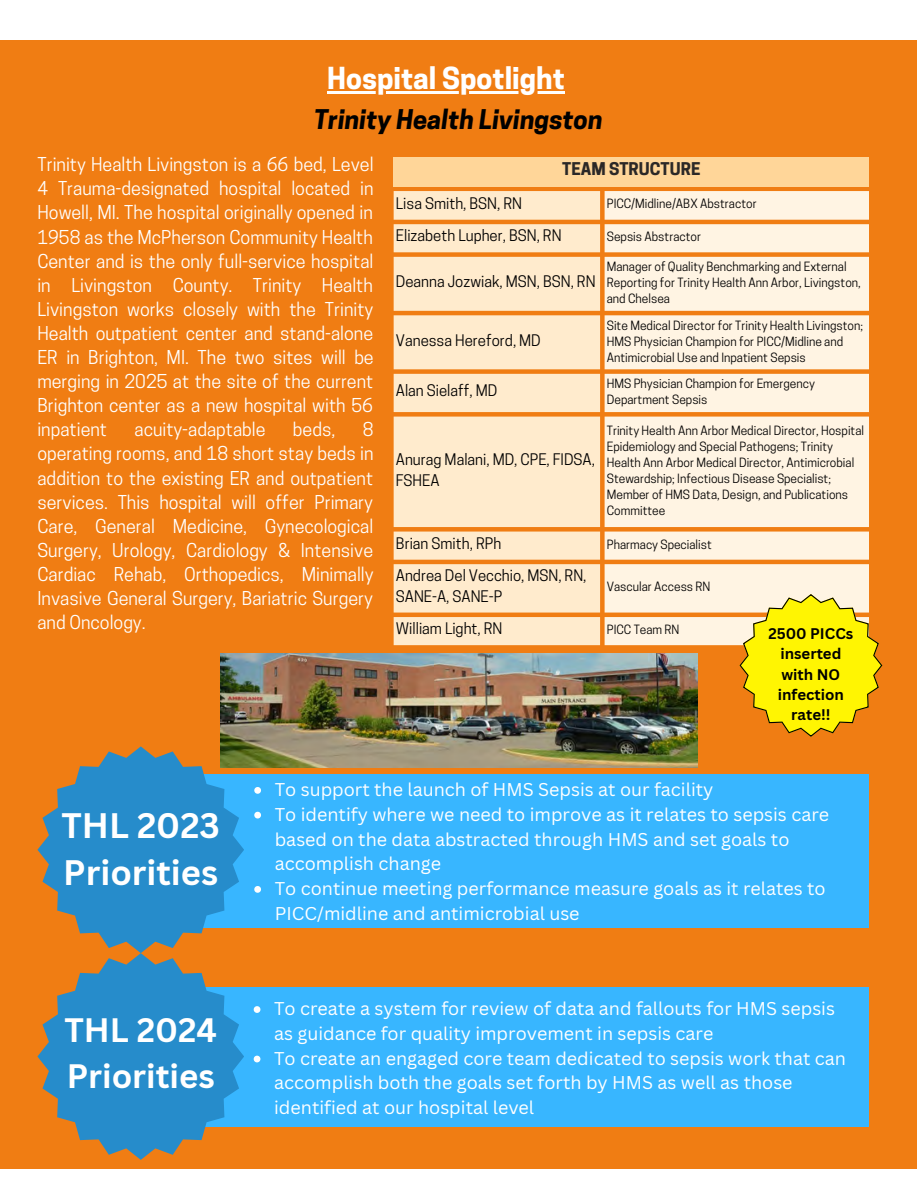
<style>
.page{position:relative;width:918px;height:1188px;background:#fff}
.page>*{position:absolute;margin:0;border:0;box-sizing:border-box;transform-origin:0 0}
.t1{font:700 34.5px/47.2px "Canva Sans";color:#fff}
.t2{font:700 33px/46.2px "Canva Sans";color:#fff}
.t3{font:700 28.5px "Cooper Hewitt";color:#fff}
.t4{font:italic 700 25.5px "Cooper Hewitt";color:#000}
.t5{font:18px/24.2px "Cooper Hewitt";color:#fff;text-align:justify}
.t6{font:18px/24.8px "Canva Sans";color:#fff}
.t7{font:700 16.5px "Cooper Hewitt";color:#2b2827}
.t8{font:15px/21px "Cooper Hewitt";color:#000}
.t9{font:700 15px/20.2px "Canva Sans";color:#000;text-align:center}
.t10{font:12px/16px "Cooper Hewitt";color:#000}
</style>
<div class="page">
<div style="left:0;top:41px;width:917px;height:1128px;background:#f07d13"></div>
<div style="left:394px;top:157px;width:475px;height:30px;background:#ffd699"></div>
<svg style="left:394px;top:191px;width:206px;height:454px;background:#fde2be"></svg>
<svg style="left:605px;top:191px;width:264px;height:454px;background:#fdead2"></svg>
<div style="left:203px;top:774px;width:666px;height:154px;background:#38b6ff"></div>
<div style="left:203px;top:987px;width:666px;height:139px;background:#38b6ff"></div>
<svg style="left:37px;top:746px;width:207px;height:414px"></svg>
<svg style="left:254px;top:1006px;width:6px;height:7px"></svg>
<svg style="left:254px;top:1056px;width:6px;height:6px"></svg>
<img style="left:221px;top:653px;width:477px;height:115px">
<hr style="left:327px;top:91px;width:238px;height:3px;background:#fff">
<svg style="left:254px;top:787px;width:7px;height:7px"></svg>
<svg style="left:254px;top:812px;width:7px;height:7px"></svg>
<svg style="left:254px;top:886px;width:7px;height:7px"></svg>
<svg style="left:739px;top:594px;width:143px;height:143px"></svg>
<p class="t3" style="left:327px;top:68px;width:239px">Hospital Spotlight</p>
<p class="t4" style="left:314px;top:110px;width:290px">Trinity Health Livingston</p>
<p class="t5" style="left:37px;top:155px;width:338px">Trinity Health Livingston is a 66 bed, Level 4 Trauma-designated hospital located in Howell, MI. The hospital originally opened in 1958 as the McPherson Community Health Center and is the only full-service hospital in Livingston County. Trinity Health Livingston works closely with the Trinity Health outpatient center and stand-alone ER in Brighton, MI. The two sites will be merging in 2025 at the site of the current Brighton center as a new hospital with 56 inpatient</p>
<p class="t5" style="left:134px;top:420px;width:133px">acuity-adaptable</p>
<p class="t5" style="left:293px;top:420px;width:44px">beds,</p>
<p class="t5" style="left:37px;top:420px;width:338px;text-indent:325px">8 operating rooms, and 18 short stay beds in addition to the existing ER and outpatient services. This hospital will offer Primary Care, General Medicine, Gynecological Surgery, Urology, Cardiology &amp; Intensive Cardiac Rehab, Orthopedics, Minimally Invasive General Surgery, Bariatric Surgery and Oncology.</p>
<p class="t7" style="left:562px;top:162px;width:140px">TEAM STRUCTURE</p>
<p class="t8" style="left:396px;top:195px;width:128px">Lisa Smith, BSN, RN</p>
<p class="t10" style="left:607px;top:197px;width:151px">PICC/Midline/ABX Abstractor</p>
<p class="t8" style="left:396px;top:227px;width:167px">Elizabeth Lupher, BSN, RN</p>
<p class="t10" style="left:607px;top:230px;width:96px">Sepsis Abstractor</p>
<p class="t8" style="left:396px;top:273px;width:201px">Deanna Jozwiak, MSN, BSN, RN</p>
<p class="t10" style="left:607px;top:260px;width:255px">Manager of Quality Benchmarking and External<br>Reporting for Trinity Health Ann Arbor, Livingston, and Chelsea</p>
<p class="t8" style="left:396px;top:331px;width:146px">Vanessa Hereford, MD</p>
<p class="t10" style="left:607px;top:319px;width:258px">Site Medical Director for Trinity Health Livingston;<br>HMS Physician Champion for PICC/Midline and<br>Antimicrobial Use and Inpatient Sepsis</p>
<p class="t8" style="left:396px;top:382px;width:103px">Alan Sielaff, MD</p>
<p class="t10" style="left:607px;top:377px;width:210px">HMS Physician Champion for Emergency<br>Department Sepsis</p>
<p class="t8" style="left:396px;top:451px;width:201px">Anurag Malani, MD, CPE, FIDSA,<br>FSHEA</p>
<p class="t10" style="left:607px;top:424px;width:259px">Trinity Health Ann Arbor Medical Director, Hospital Epidemiology and Special Pathogens; Trinity Health Ann Arbor Medical Director, Antimicrobial Stewardship; Infectious Disease Specialist; Member of HMS Data, Design, and Publications Committee</p>
<p class="t8" style="left:396px;top:535px;width:107px">Brian Smith, RPh</p>
<p class="t10" style="left:607px;top:538px;width:107px">Pharmacy Specialist</p>
<p class="t8" style="left:396px;top:567px;width:192px">Andrea Del Vecchio, MSN, RN,<br>SANE-A, SANE-P</p>
<p class="t10" style="left:607px;top:580px;width:105px">Vascular Access RN</p>
<p class="t8" style="left:396px;top:620px;width:108px">William Light, RN</p>
<p class="t10" style="left:607px;top:623px;width:74px">PICC Team RN</p>
<p class="t9" style="left:768px;top:623px;width:86px">2500 PICCs inserted with NO infection rate!!</p>
<p class="t1" style="left:62px;top:801px;width:160px">THL 2023<br>Priorities</p>
<p class="t2" style="left:64px;top:1006px;width:154px">THL 2024<br>Priorities</p>
<p class="t6" style="left:275px;top:777px;width:440px">To support the launch of HMS Sepsis at our facility</p>
<p class="t6" style="left:275px;top:801px;width:556px">To identify where we need to improve as it relates to sepsis care based on the data abstracted through HMS and set goals to accomplish change</p>
<p class="t6" style="left:275px;top:876px;width:552px">To continue meeting performance measure goals as it relates to<br>PICC/midline and antimicrobial use</p>
<p class="t6" style="left:274px;top:996px;width:562px">To create a system for review of data and fallouts for HMS sepsis as guidance for quality improvement in sepsis care</p>
<p class="t6" style="left:274px;top:1045px;width:573px">To create an engaged core team dedicated to sepsis work that can accomplish both the goals set forth by HMS as well as those identified at our hospital level</p>
</div>
